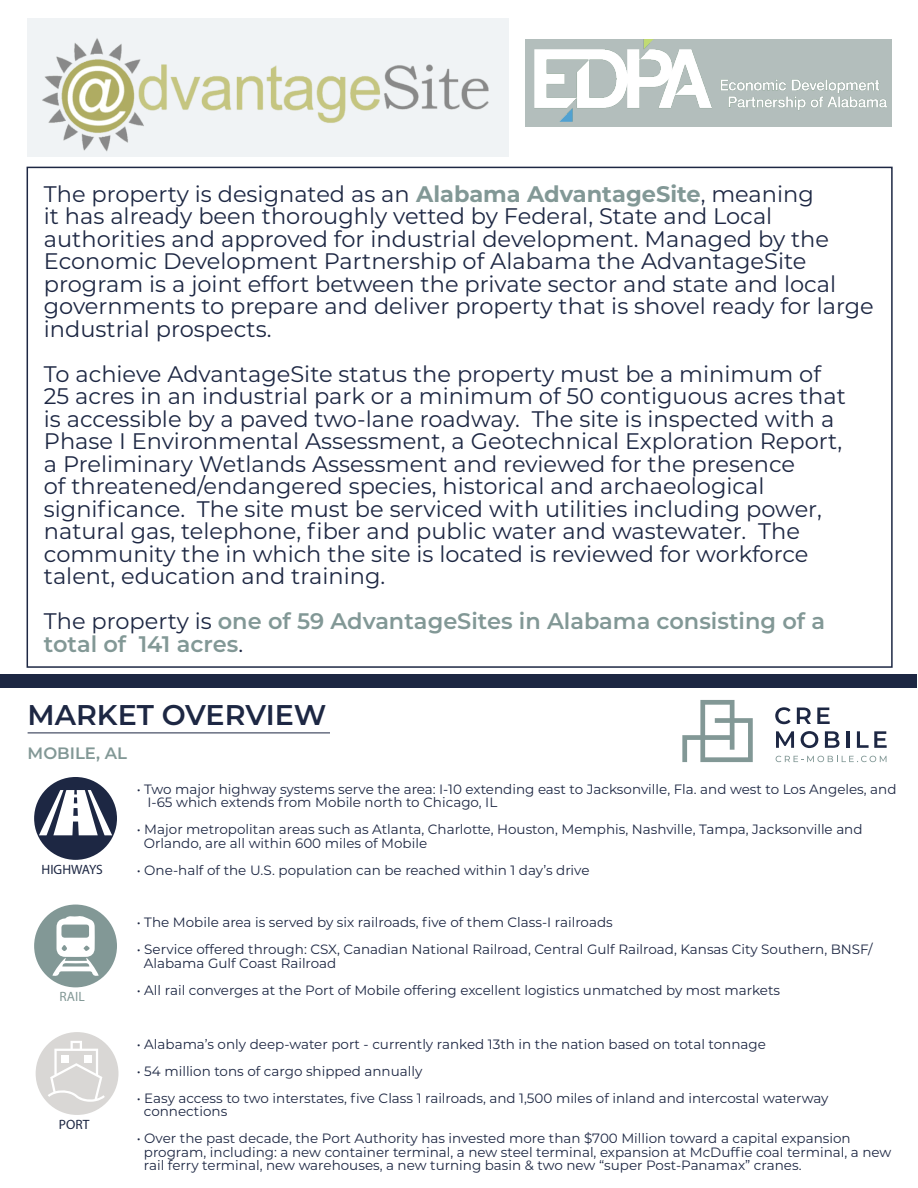
<style>
.page{position:relative;width:918px;height:1188px;background:#fff}
.page>*{position:absolute;margin:0;border:0;box-sizing:border-box;transform-origin:0 0}
.t1{font:600 28.5px "Montserrat";color:#1d2743}
.t2{font:22.5px/22.5px "Montserrat";color:#1d2743}
.t3{font:600 22.5px/22.5px "Montserrat";color:#829896}
.t4{font:600 16.5px "Montserrat";color:#829896}
.t5{font:13.5px "Montserrat";color:#1d2743}
.t6{font:13.5px "Myriad Pro";color:#1d2743}
.t7{font:13.5px "Myriad Pro";color:#829896}
.s1{font-weight:700;color:#829896}
.s2{font-weight:400;color:#1d2743}
</style>
<div class="page">
<img style="left:27px;top:19px;width:481px;height:138px">
<div style="left:526px;top:39px;width:366px;height:88px;background:#b3bebc"></div>
<img style="left:534px;top:39px;width:353px;height:83px">
<hr style="left:28px;top:733px;width:302px;height:1px;background:#1d2743">
<div style="left:36px;top:1032px;width:83px;height:83px;background:#d9d7d5;border-radius:50%"></div>
<svg style="left:48px;top:1041px;width:57px;height:61px"></svg>
<div style="left:34px;top:905px;width:83px;height:82px;background:#829896;border-radius:50%"></div>
<svg style="left:52px;top:916px;width:47px;height:60px"></svg>
<div style="left:34px;top:777px;width:83px;height:83px;background:#1d2743;border-radius:50%"></div>
<svg style="left:39px;top:790px;width:73px;height:45px"></svg>
<svg style="left:776px;top:756px;width:111px;height:6px"></svg>
<svg style="left:682px;top:700px;width:71px;height:62px"></svg>
<svg style="left:775px;top:707px;width:16px;height:17px"></svg>
<svg style="left:797px;top:708px;width:14px;height:16px"></svg>
<svg style="left:817px;top:708px;width:13px;height:16px"></svg>
<svg style="left:776px;top:731px;width:18px;height:17px"></svg>
<svg style="left:801px;top:731px;width:17px;height:17px"></svg>
<svg style="left:825px;top:731px;width:15px;height:17px"></svg>
<hr style="left:846px;top:731px;width:3px;height:17px;background:#1d2743">
<svg style="left:857px;top:731px;width:30px;height:17px"></svg>
<div style="left:1px;top:674px;width:916px;height:14px;background:#1d2743"></div>
<p class="t2" style="left:44px;top:182px;width:832px">The property is designated as an <span class="s1">Alabama AdvantageSite</span>, meaning<br>it has already been thoroughly vetted by Federal, State and Local authorities and approved for industrial development. Managed by the Economic Development Partnership of Alabama the AdvantageSite program is a joint effort between the private sector and state and local governments to prepare and deliver property that is shovel ready for large industrial prospects.</p>
<p class="t2" style="left:44px;top:362px;width:803px">To achieve AdvantageSite status the property must be a minimum of 25 acres in an industrial park or a minimum of 50 contiguous acres that is accessible by a paved two-lane roadway. The site is inspected with a Phase I Environmental Assessment, a Geotechnical Exploration Report, a Preliminary Wetlands Assessment and reviewed for the presence<br>of threatened/endangered species, historical and archaeological significance. The site must be serviced with utilities including power, natural gas, telephone, fiber and public water and wastewater. The community the in which the site is located is reviewed for workforce talent, education and training.</p>
<p class="t3" style="left:44px;top:609px;width:783px"><span class="s2">The property is</span> one of 59 AdvantageSites in Alabama consisting of a total of 141 acres<span class="s2">.</span></p>
<p class="t1" style="left:28px;top:695px;width:300px">MARKET OVERVIEW</p>
<p class="t4" style="left:28px;top:741px;width:101px">MOBILE, AL</p>
<p class="t6" style="left:42px;top:861px;width:63px">HIGHWAYS</p>
<p class="t7" style="left:60px;top:989px;width:27px">RAIL</p>
<p class="t5" style="left:137px;top:780px;width:761px">• Two major highway systems serve the area: I-10 extending east to Jacksonville, Fla. and west to Los Angeles, and</p>
<p class="t5" style="left:147px;top:793px;width:351px">I-65 which extends from Mobile north to Chicago, IL</p>
<p class="t5" style="left:137px;top:820px;width:727px">• Major metropolitan areas such as Atlanta, Charlotte, Houston, Memphis, Nashville, Tampa, Jacksonville and</p>
<p class="t5" style="left:144px;top:834px;width:285px">Orlando, are all within 600 miles of Mobile</p>
<p class="t5" style="left:137px;top:861px;width:454px">• One-half of the U.S. population can be reached within 1 day’s drive</p>
<p class="t5" style="left:137px;top:913px;width:477px">• The Mobile area is served by six railroads, five of them Class-I railroads</p>
<p class="t5" style="left:137px;top:940px;width:737px">• Service offered through: CSX, Canadian National Railroad, Central Gulf Railroad, Kansas City Southern, BNSF/</p>
<p class="t5" style="left:144px;top:954px;width:194px">Alabama Gulf Coast Railroad</p>
<p class="t5" style="left:137px;top:981px;width:645px">• All rail converges at the Port of Mobile offering excellent logistics unmatched by most markets</p>
<p class="t6" style="left:59px;top:1116px;width:32px">PORT</p>
<p class="t5" style="left:137px;top:1035px;width:631px">• Alabama’s only deep-water port - currently ranked 13th in the nation based on total tonnage</p>
<p class="t5" style="left:137px;top:1062px;width:287px">• 54 million tons of cargo shipped annually</p>
<p class="t5" style="left:137px;top:1089px;width:693px">• Easy access to two interstates, five Class 1 railroads, and 1,500 miles of inland and intercostal waterway</p>
<p class="t5" style="left:144px;top:1102px;width:85px">connections</p>
<p class="t5" style="left:137px;top:1129px;width:715px">• Over the past decade, the Port Authority has invested more than $700 Million toward a capital expansion</p>
<p class="t5" style="left:144px;top:1143px;width:749px">program, including: a new container terminal, a new steel terminal, expansion at McDuffie coal terminal, a new</p>
<p class="t5" style="left:144px;top:1156px;width:659px">rail ferry terminal, new warehouses, a new turning basin &amp; two new “super Post-Panamax” cranes.</p>
</div>
